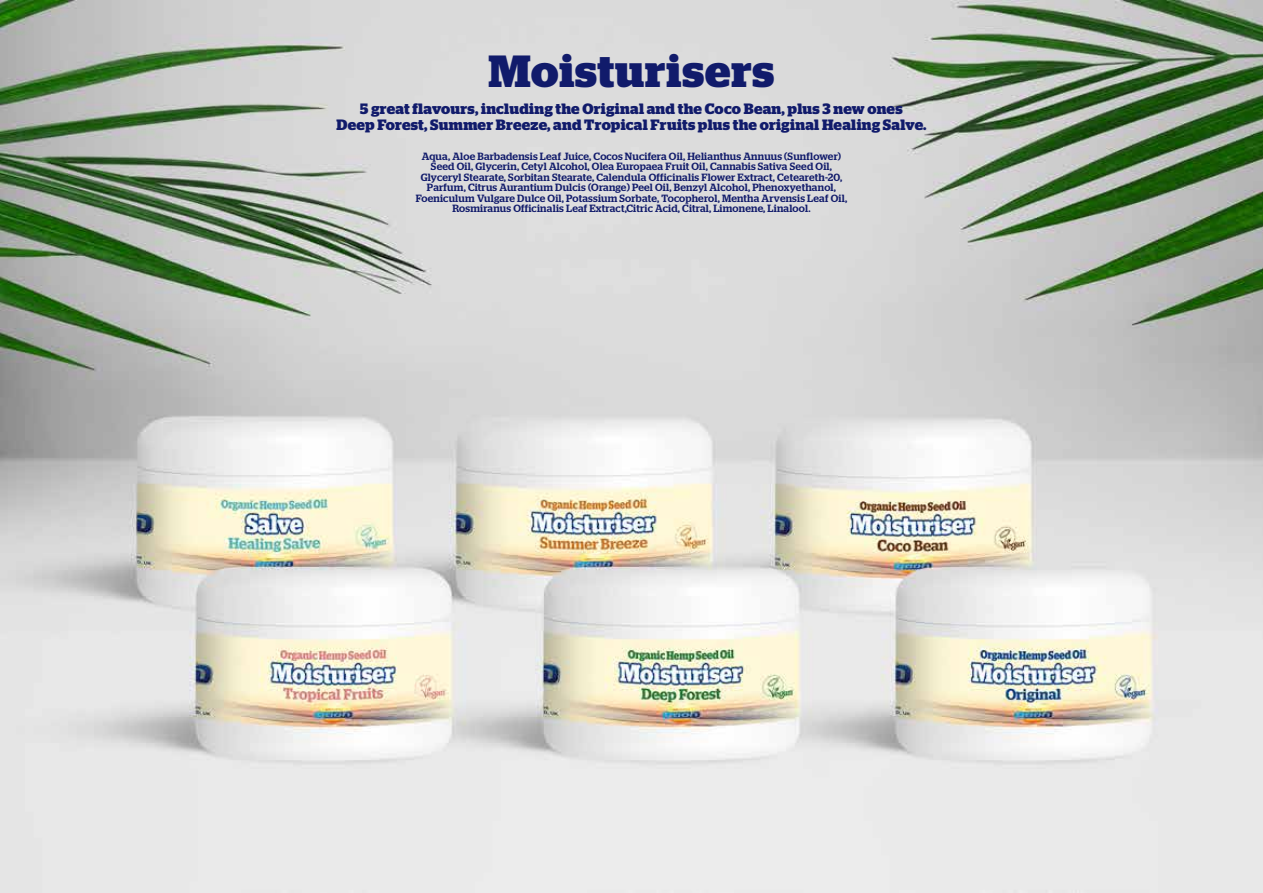
<style>
.page{position:relative;width:1263px;height:893px;background:#fff}
.page>*{position:absolute;margin:0;border:0;box-sizing:border-box;transform-origin:0 0}
.t1{font:700 45px "Stag";letter-spacing:.02em;color:#111b6b}
.t2{font:700 15px/16.5px "Stag";letter-spacing:.02em;color:#111b6b;text-align:center}
.t3{font:500 10.5px/10.5px "Stag";letter-spacing:.02em;color:#111b6b;text-align:center}
</style>
<div class="page">
<img style="left:0;top:0;width:1263px;height:893px">
<h1 class="t1" style="left:488px;top:54px;width:288px">Moisturisers</h1>
<h2 class="t2" style="left:336px;top:101px;width:592px">5 great flavours, including the Original and the Coco Bean, plus 3 new ones<br>Deep Forest, Summer Breeze, and Tropical Fruits plus the original Healing Salve.</h2>
<p class="t3" style="left:416px;top:152px;width:433px">Aqua, Aloe Barbadensis Leaf Juice, Cocos Nucifera Oil, Helianthus Annuus (Sunflower)<br>Seed Oil, Glycerin, Cetyl Alcohol, Olea Europaea Fruit Oil, Cannabis Sativa Seed Oil, Glyceryl Stearate, Sorbitan Stearate, Calendula Officinalis Flower Extract, Ceteareth-20, Parfum, Citrus Aurantium Dulcis (Orange) Peel Oil, Benzyl Alcohol, Phenoxyethanol, Foeniculum Vulgare Dulce Oil, Potassium Sorbate, Tocopherol, Mentha Arvensis Leaf Oil, Rosmiranus Officinalis Leaf Extract,Citric Acid, Citral, Limonene, Linalool.</p>
</div>
